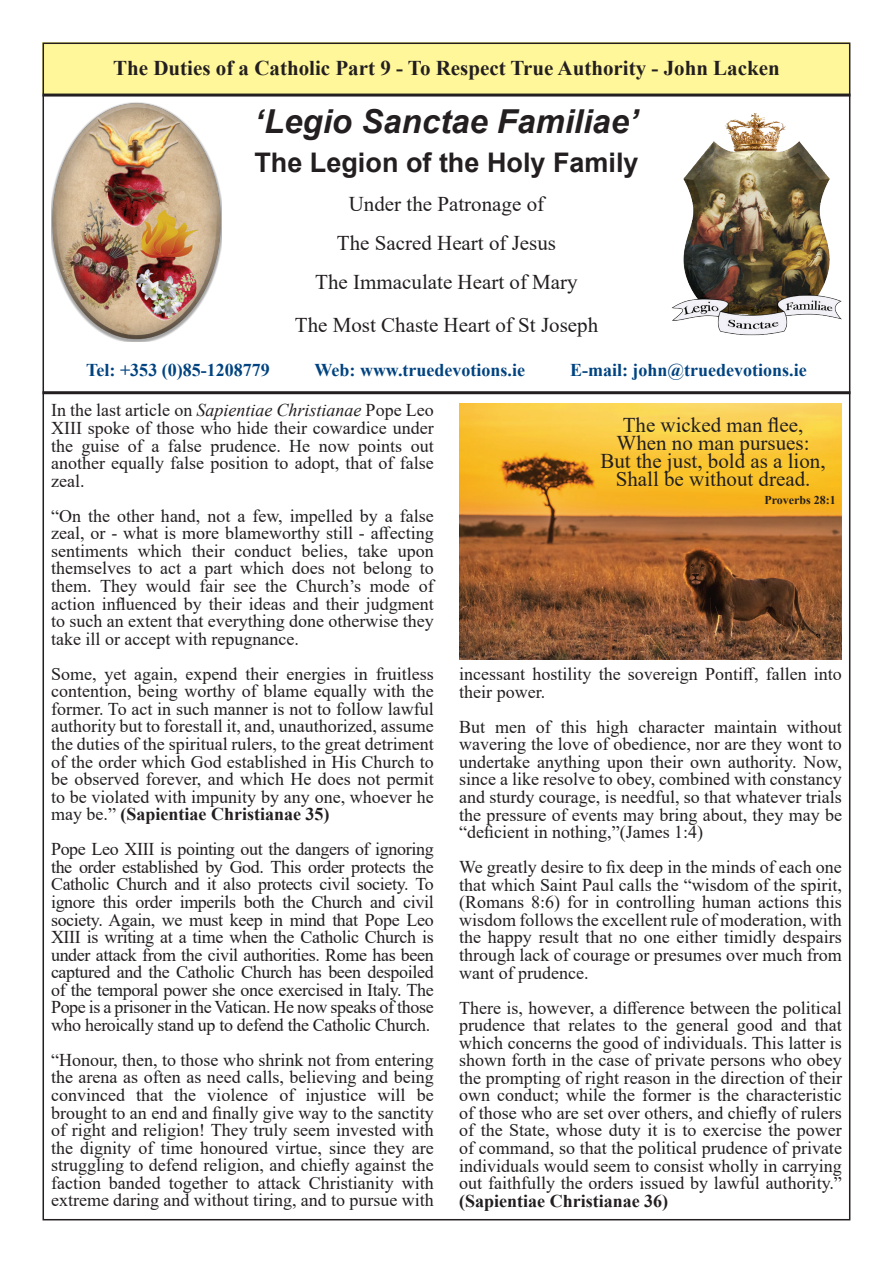
<style>
.page{position:relative;width:893px;height:1263px;background:#fff}
.page>*{position:absolute;margin:0;border:0;box-sizing:border-box;transform-origin:0 0}
.t1{font:italic 700 33px "Arial";color:#231f20}
.t2{font:700 27px "Arial";color:#231f20}
.t3{font:21px/18px "Times New Roman";color:#231f20;text-align:center}
.t4{font:700 21px "Times New Roman";color:#231f20}
.t5{font:18px/17.5px "Times New Roman";color:#231f20;text-align:justify}
.t6{font:700 18px "Times New Roman";color:#004380}
.t7{font:700 18px "Times New Roman";color:#231f20}
.t8{font:700 12px "Times New Roman";color:#231f20}
.s1{font-style:italic}
.s2{font-weight:700}
</style>
<div class="page">
<img style="left:51px;top:102px;width:170px;height:239px">
<img style="left:672px;top:113px;width:170px;height:223px">
<div style="left:43px;top:43px;width:807px;height:51px;background:#fff79a"></div>
<hr style="left:43px;top:94px;width:807px;height:3px;background:#231f20">
<hr style="left:43px;top:391px;width:807px;height:3px;background:#231f20">
<img style="left:459px;top:404px;width:383px;height:255px">
<p class="t4" style="left:113px;top:53px;width:668px">The Duties of a Catholic Part 9 - To Respect True Authority - John Lacken</p>
<h1 class="t1" style="left:255px;top:99px;width:385px">‘Legio Sanctae Familiae’</h1>
<h2 class="t2" style="left:254px;top:143px;width:386px">The Legion of the Holy Family</h2>
<p class="t3" style="left:315px;top:184px;width:264px;line-height:39px">Under the Patronage of<br>The Sacred Heart of Jesus<br>The Immaculate Heart of Mary</p>
<p class="t3" style="left:295px;top:316px;width:305px">The Most Chaste Heart of St Joseph</p>
<p class="t6" style="left:86px;top:357px;width:185px">Tel: +353 (0)85-1208779</p>
<p class="t6" style="left:314px;top:357px;width:212px">Web: www.truedevotions.ie</p>
<p class="t6" style="left:570px;top:357px;width:238px">E-mail: john@truedevotions.ie</p>
<p class="t5" style="left:51px;top:401px;width:384px">In the last article on <span class="s1">Sapientiae Christianae</span> Pope Leo XIII spoke of those who hide their cowardice under the guise of a false prudence. He now points out another equally false position to adopt, that of false zeal.</p>
<p class="t5" style="left:51px;top:506px;width:384px">“On the other hand, not a few, impelled by a false zeal, or - what is more blameworthy still - affecting sentiments which their conduct belies, take upon themselves to act a part which does not belong to them. They would fair see the Church’s mode of action influenced by their ideas and their judgment to such an extent that everything done otherwise they take ill or accept with repugnance.</p>
<p class="t5" style="left:51px;top:664px;width:384px">Some, yet again, expend their energies in fruitless contention, being worthy of blame equally with the former. To act in such manner is not to follow lawful authority but to forestall it, and, unauthorized, assume the duties of the spiritual rulers, to the great detriment of the order which God established in His Church to be observed forever, and which He does not permit to be violated with impunity by any one, whoever he may be.” <span class="s2">(Sapientiae Christianae 35)</span></p>
<p class="t5" style="left:51px;top:840px;width:384px">Pope Leo XIII is pointing out the dangers of ignoring the order established by God. This order protects the Catholic Church and it also protects civil society. To ignore this order imperils both the Church and civil society. Again, we must keep in mind that Pope Leo XIII is writing at a time when the Catholic Church is under attack from the civil authorities. Rome has been captured and the Catholic Church has been despoiled of the temporal power she once exercised in Italy. The Pope is a prisoner in the Vatican. He now speaks of those who heroically stand up to defend the Catholic Church.</p>
<p class="t5" style="left:51px;top:1050px;width:384px">“Honour, then, to those who shrink not from entering the arena as often as need calls, believing and being convinced that the violence of injustice will be brought to an end and finally give way to the sanctity of right and religion! They truly seem invested with the dignity of time honoured virtue, since they are struggling to defend religion, and chiefly against the faction banded together to attack Christianity with extreme daring and without tiring, and to pursue with</p>
<p class="t3" style="left:600px;top:415px;width:227px">The wicked man flee,<br>When no man pursues:<br>But the just, bold as a lion,<br>Shall be without dread.</p>
<p class="t8" style="left:764px;top:491px;width:73px">Proverbs 28:1</p>
<p class="t5" style="left:459px;top:665px;width:384px">incessant hostility the sovereign Pontiff, fallen into their power.</p>
<p class="t5" style="left:459px;top:717px;width:384px">But men of this high character maintain without wavering the love of obedience, nor are they wont to undertake anything upon their own authority. Now, since a like resolve to obey, combined with constancy and sturdy courage, is needful, so that whatever trials the pressure of events may bring about, they may be “deficient in nothing,”(James 1:4)</p>
<p class="t5" style="left:459px;top:858px;width:384px">We greatly desire to fix deep in the minds of each one that which Saint Paul calls the “wisdom of the spirit, (Romans 8:6) for in controlling human actions this wisdom follows the excellent rule of moderation, with the happy result that no one either timidly despairs through lack of courage or presumes over much from want of prudence.</p>
<p class="t5" style="left:459px;top:998px;width:384px">There is, however, a difference between the political prudence that relates to the general good and that which concerns the good of individuals. This latter is shown forth in the case of private persons who obey the prompting of right reason in the direction of their own conduct; while the former is the characteristic of those who are set over others, and chiefly of rulers of the State, whose duty it is to exercise the power of command, so that the political prudence of private individuals would seem to consist wholly in carrying out faithfully the orders issued by lawful authority.”</p>
<p class="t7" style="left:459px;top:1188px;width:210px">(Sapientiae Christianae 36)</p>
</div>
